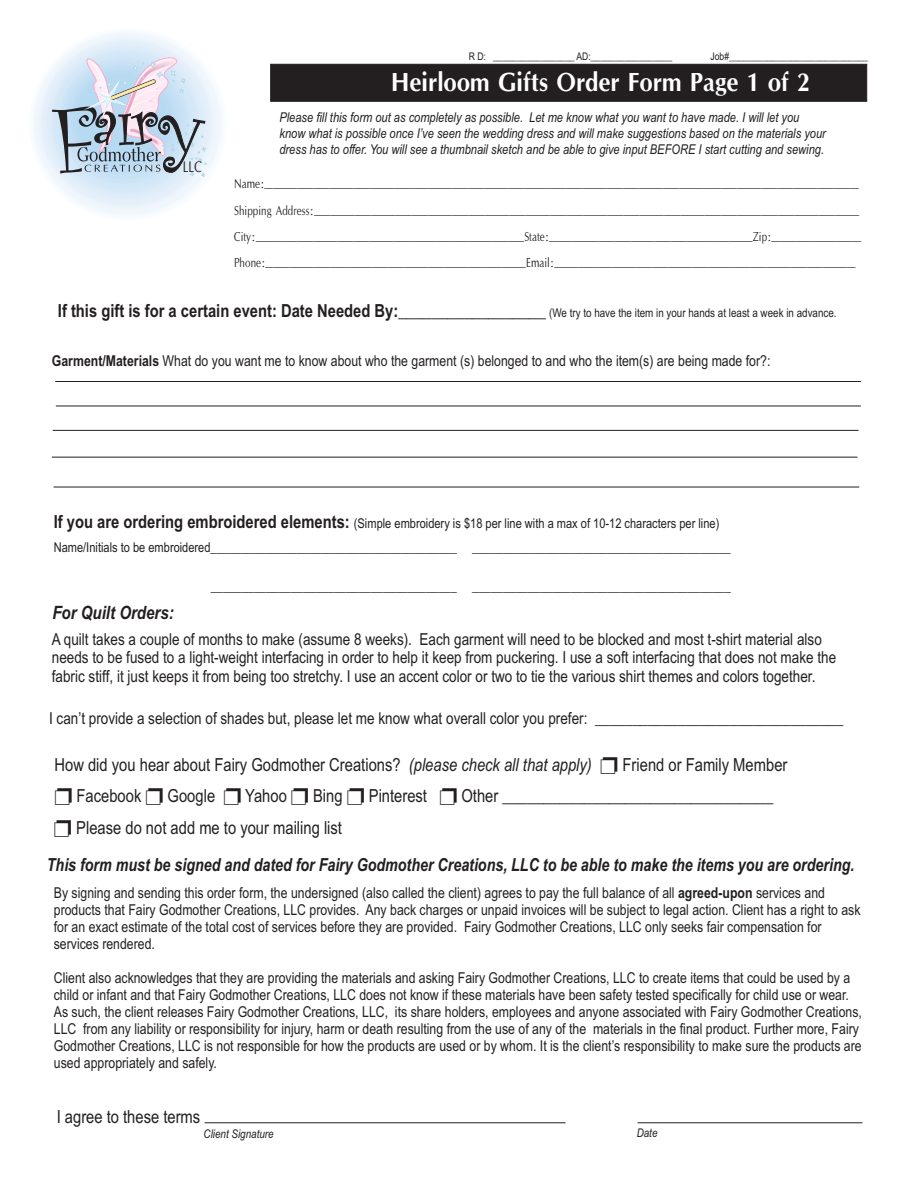
<style>
.page{position:relative;width:918px;height:1188px;background:#fff}
.page>*{position:absolute;margin:0;border:0;box-sizing:border-box;transform-origin:0 0}
.t1{font:700 27px "Optane";color:#fff;scale:.88 1}
.t2{font:italic 700 18.45px "Arial Narrow";color:#231f20}
.t3{font:18px "Arial Narrow";color:#231f20}
.t4{font:700 18px "Arial Narrow";color:#231f20}
.t5{font:italic 700 18px "Arial Narrow";color:#231f20}
.t6{font:16.5px/18.8px "Arial Narrow";color:#231f20}
.t7{font:15.9px "Optane Compact";color:#231f20}
.t8{font:15px/17px "Arial Narrow";color:#231f20}
.t9{font:13.5px/26.1px "Optane Compact";color:#231f20}
.t10{font:13.5px/24.3px "Arial Narrow";color:#231f20}
.t11{font:italic 13.5px/15.9px "Arial Narrow";color:#231f20}
.t12{font:italic 12px "Arial Narrow";color:#231f20}
.t13{font:10.5px "Arial Narrow";color:#231f20}
.s1{font-weight:400;font-size:12px}
.s2{font-weight:700}
.s3{font-weight:700;font-size:18px}
.s4{font-style:italic}
</style>
<div class="page">
<div style="left:270px;top:64px;width:597px;height:38px;background:#231f20"></div>
<svg style="left:52px;top:54px;width:155px;height:126px;background:#bdcad8"></svg>
<hr style="left:55px;top:381px;width:806px;height:1px;background:#231f20">
<hr style="left:53px;top:430px;width:805px;height:1px;background:#231f20">
<hr style="left:52px;top:457px;width:805px;height:1px;background:#231f20">
<hr style="left:54px;top:487px;width:805px;height:1px;background:#231f20">
<hr style="left:56px;top:406px;width:805px;height:1px;background:#231f20">
<hr style="left:205px;top:1123px;width:361px;height:1px;background:#231f20">
<hr style="left:638px;top:1123px;width:224px;height:1px;background:#231f20">
<p class="t13" style="left:469px;top:53px;width:205px">R D: _________________ AD:_________________</p>
<p class="t13" style="left:711px;top:53px;width:159px">Job#_____________________________</p>
<h1 class="t1" style="left:391px;top:66px;width:478px">Heirloom Gifts Order Form Page 1 of 2</h1>
<p class="t7" style="left:183px;top:158px;width:21px">LLC</p>
<p class="t11" style="left:279px;top:111px;width:548px">Please fill this form out as completely as possible. Let me know what you want to have made. I will let you know what is possible once I’ve seen the wedding dress and will make suggestions based on the materials your dress has to offer. You will see a thumbnail sketch and be able to give input BEFORE I start cutting and sewing.</p>
<p class="t9" style="left:234px;top:171px;width:629px">Name:_________________________________________________________________________ Shipping Address:___________________________________________________________________ City:_________________________________State:_________________________Zip:___________ Phone:________________________________Email:_____________________________________</p>
<p class="t4" style="left:58px;top:304px;width:780px">If this gift is for a certain event: Date Needed By:__________________ <span class="s1">(We try to have the item in your hands at least a week in advance.</span></p>
<p class="t8" style="left:52px;top:353px;width:720px"><span class="s2">Garment/Materials</span> What do you want me to know about who the garment (s) belonged to and who the item(s) are being made for?:</p>
<p class="t10" style="left:54px;top:512px;width:679px"><span class="s3">If you are ordering embroidered elements:</span> (Simple embroidery is $18 per line with a max of 10-12 characters per line)<br>Name/Initials to be embroidered________________________________________ __________________________________________</p>
<p class="t10" style="left:211px;top:575px;width:522px">________________________________________ __________________________________________</p>
<p class="t2" style="left:52px;top:606px;width:123px">For Quilt Orders:</p>
<p class="t6" style="left:52px;top:631px;width:786px">A quilt takes a couple of months to make (assume 8 weeks). Each garment will need to be blocked and most t-shirt material also needs to be fused to a light-weight interfacing in order to help it keep from puckering. I use a soft interfacing that does not make the fabric stiff, it just keeps it from being too stretchy. I use an accent color or two to tie the various shirt themes and colors together.</p>
<p class="t6" style="left:49px;top:711px;width:796px">I can’t provide a selection of shades but, please let me know what overall color you prefer: _________________________________</p>
<p class="t3" style="left:54px;top:758px;width:539px">How did you hear about Fairy Godmother Creations? <span class="s4">(please check all that apply)</span></p>
<p class="t3" style="left:623px;top:758px;width:166px">Friend or Family Member</p>
<p class="t3" style="left:77px;top:789px;width:66px">Facebook</p>
<p class="t3" style="left:168px;top:789px;width:49px">Google</p>
<p class="t3" style="left:245px;top:789px;width:43px">Yahoo</p>
<p class="t3" style="left:313px;top:789px;width:31px">Bing</p>
<p class="t3" style="left:369px;top:789px;width:60px">Pinterest</p>
<p class="t3" style="left:461px;top:789px;width:313px">Other _________________________________</p>
<p class="t3" style="left:76px;top:821px;width:267px">Please do not add me to your mailing list</p>
<p class="t5" style="left:47px;top:858px;width:809px">This form must be signed and dated for Fairy Godmother Creations, LLC to be able to make the items you are ordering.</p>
<p class="t8" style="left:54px;top:886px;width:808px">By signing and sending this order form, the undersigned (also called the client) agrees to pay the full balance of all <span class="s2">agreed-upon</span> services and products that Fairy Godmother Creations, LLC provides. Any back charges or unpaid invoices will be subject to legal action. Client has a right to ask for an exact estimate of the total cost of services before they are provided. Fairy Godmother Creations, LLC only seeks fair compensation for services rendered.</p>
<p class="t8" style="left:54px;top:971px;width:810px">Client also acknowledges that they are providing the materials and asking Fairy Godmother Creations, LLC to create items that could be used by a child or infant and that Fairy Godmother Creations, LLC does not know if these materials have been safety tested specifically for child use or wear.<br>As such, the client releases Fairy Godmother Creations, LLC, its share holders, employees and anyone associated with Fairy Godmother Creations, LLC from any liability or responsibility for injury, harm or death resulting from the use of any of the materials in the final product. Further more, Fairy Godmother Creations, LLC is not responsible for how the products are used or by whom. It is the client’s responsibility to make sure the products are used appropriately and safely.</p>
<p class="t3" style="left:57px;top:1110px;width:145px">I agree to these terms</p>
<p class="t12" style="left:204px;top:1129px;width:72px">Client Signature</p>
<p class="t12" style="left:637px;top:1128px;width:22px">Date</p>
</div>
